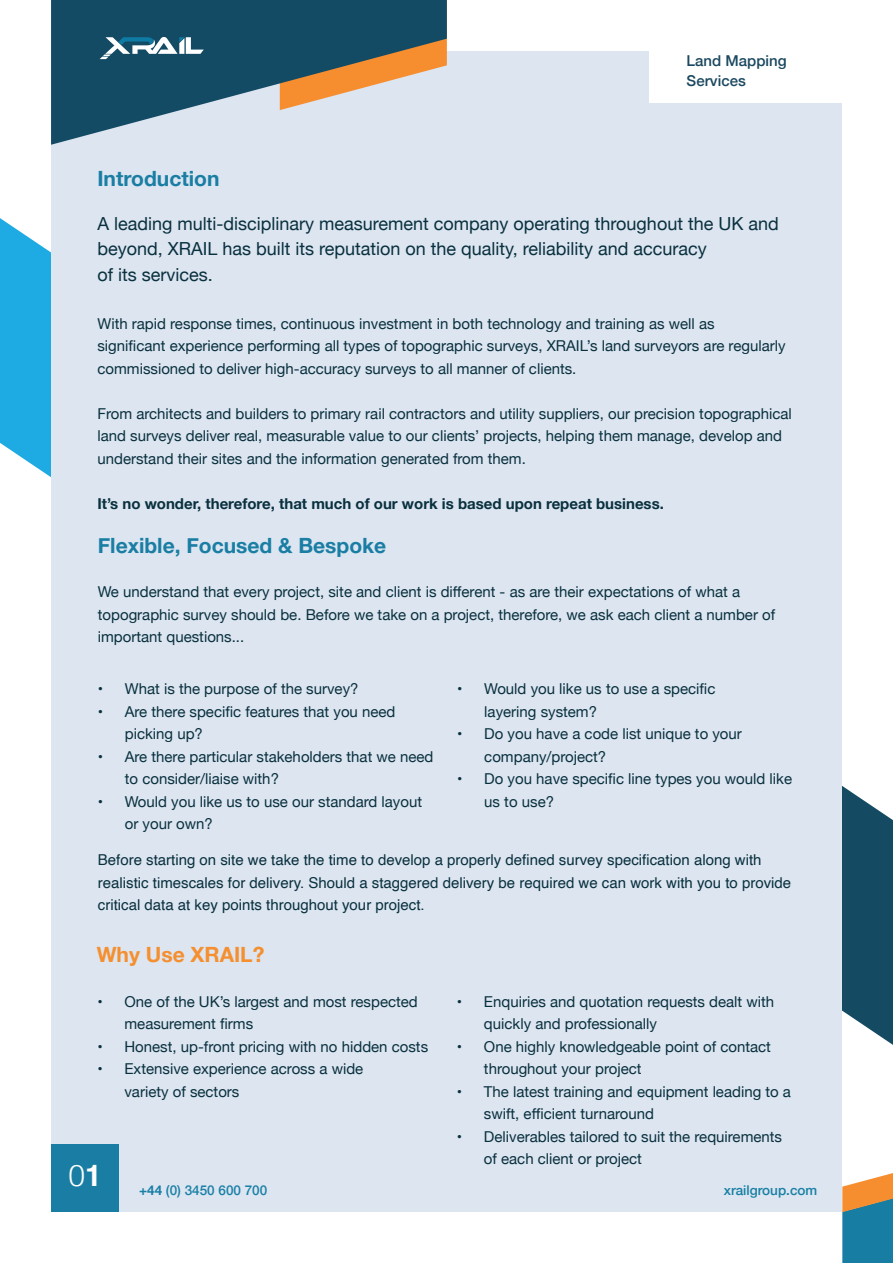
<style>
.page{position:relative;width:893px;height:1263px;background:#fff}
.page>*{position:absolute;margin:0;border:0;box-sizing:border-box;transform-origin:0 0}
.t1{font:300 30px "Helvetica";color:#fff}
.t2{font:700 21px "Helvetica Neue";color:#1a7ea4}
.t3{font:700 21px "Helvetica Neue";color:#f58f2f}
.t4{font:18px/25.5px "Helvetica Neue";color:#09303e}
.t5{font:15px/22.5px "Helvetica Neue";color:#09303e}
.t6{font:15px/22.5px "Helvetica";color:#09303e}
.t7{font:700 15px "Helvetica Neue";color:#09303e}
.t8{font:500 15px/19.5px "Helvetica Neue";color:#1b4860}
.t9{font:500 13.5px "Helvetica Neue";color:#197fa6}
.t10{font:500 13.5px "Helvetica Neue";color:#187fa4}
.s1{font-weight:700}
</style>
<div class="page">
<svg style="left:842px;top:786px;width:51px;height:259px;background:#336277"></svg>
<svg style="left:0;top:218px;width:51px;height:259px;background:#3bb5e5"></svg>
<div style="left:51px;top:51px;width:791px;height:1161px;background:#dce5f0"></div>
<div style="left:51px;top:1144px;width:68px;height:67px;background:#1a7ea4"></div>
<svg style="left:51px;top:0;width:396px;height:145px;fill:#144b64"></svg>
<svg style="left:842px;top:1173px;width:51px;height:90px;background:#698c89"></svg>
<svg style="left:100px;top:37px;width:104px;height:22px"></svg>
<div style="left:650px;top:51px;width:192px;height:52px;background:#fff"></div>
<p class="t2" style="left:97px;top:162px;width:124px">Introduction</p>
<p class="t8" style="left:687px;top:50px;width:102px">Land Mapping<br>Services</p>
<p class="t4" style="left:97px;top:212px;width:683px">A leading multi-disciplinary measurement company operating throughout the UK and beyond, XRAIL has built its reputation on the quality, reliability and accuracy<br>of its services.</p>
<p class="t5" style="left:97px;top:313px;width:690px">With rapid response times, continuous investment in both technology and training as well as significant experience performing all types of topographic surveys, XRAIL’s land surveyors are regularly commissioned to deliver high-accuracy surveys to all manner of clients.</p>
<p class="t5" style="left:97px;top:403px;width:696px">From architects and builders to primary rail contractors and utility suppliers, our precision topographical land surveys deliver real, measurable value to our clients’ projects, helping them manage, develop and understand their sites and the information generated from them.</p>
<p class="t7" style="left:97px;top:492px;width:568px">It’s no wonder, therefore, that much of our work is based upon repeat business.</p>
<p class="t2" style="left:98px;top:529px;width:290px">Flexible, Focused &amp; Bespoke</p>
<p class="t5" style="left:98px;top:582px;width:679px">We understand that every project, site and client is different - as are their expectations of what a topographic survey should be. Before we take on a project, therefore, we ask each client a number of important questions...</p>
<p class="t5" style="left:98px;top:678px;width:262px">• What is the purpose of the survey?</p>
<p class="t5" style="left:125px;top:701px;width:272px;text-indent:-27px">• Are there specific features that you need picking up?</p>
<p class="t5" style="left:125px;top:746px;width:310px;text-indent:-27px">• Are there particular stakeholders that we need to consider/liaise with?</p>
<p class="t5" style="left:125px;top:791px;width:299px;text-indent:-27px">• Would you like us to use our standard layout or your own?</p>
<p class="t5" style="left:484px;top:678px;width:233px;text-indent:-27px">• Would you like us to use a specific layering system?</p>
<p class="t5" style="left:484px;top:723px;width:259px;text-indent:-27px">• Do you have a code list unique to your company/project?</p>
<p class="t5" style="left:484px;top:768px;width:309px;text-indent:-27px">• Do you have specific line types you would like us to use?</p>
<p class="t6" style="left:98px;top:849px;width:695px">Before starting on site we take the time to develop a properly defined survey specification along with realistic timescales for delivery. Should a staggered delivery be required we can work with you to provide critical data at key points throughout your project.</p>
<p class="t3" style="left:97px;top:938px;width:169px">Why Use XRAIL?</p>
<p class="t5" style="left:124px;top:991px;width:295px;text-indent:-27px">• One of the UK’s largest and most respected measurement firms</p>
<p class="t5" style="left:97px;top:1036px;width:332px">• Honest, up-front pricing with no hidden costs</p>
<p class="t5" style="left:124px;top:1058px;width:240px;text-indent:-27px">• Extensive experience across a wide variety of sectors</p>
<p class="t5" style="left:484px;top:991px;width:292px;text-indent:-27px">• Enquiries and quotation requests dealt with quickly and professionally</p>
<p class="t5" style="left:484px;top:1036px;width:288px;text-indent:-27px">• One highly knowledgeable point of contact throughout your project</p>
<p class="t5" style="left:484px;top:1081px;width:309px;text-indent:-27px">• The latest training and equipment leading to a swift, efficient turnaround</p>
<p class="t5" style="left:484px;top:1126px;width:300px;text-indent:-27px">• Deliverables tailored to suit the requirements of each client or project</p>
<p class="t1" style="left:69px;top:1150px;width:35px">0<span class="s1">1</span></p>
<p class="t9" style="left:139px;top:1180px;width:130px"><span class="s1">+44</span> (0) 3450 600 700</p>
<p class="t10" style="left:724px;top:1180px;width:95px">xrailgroup.com</p>
</div>
